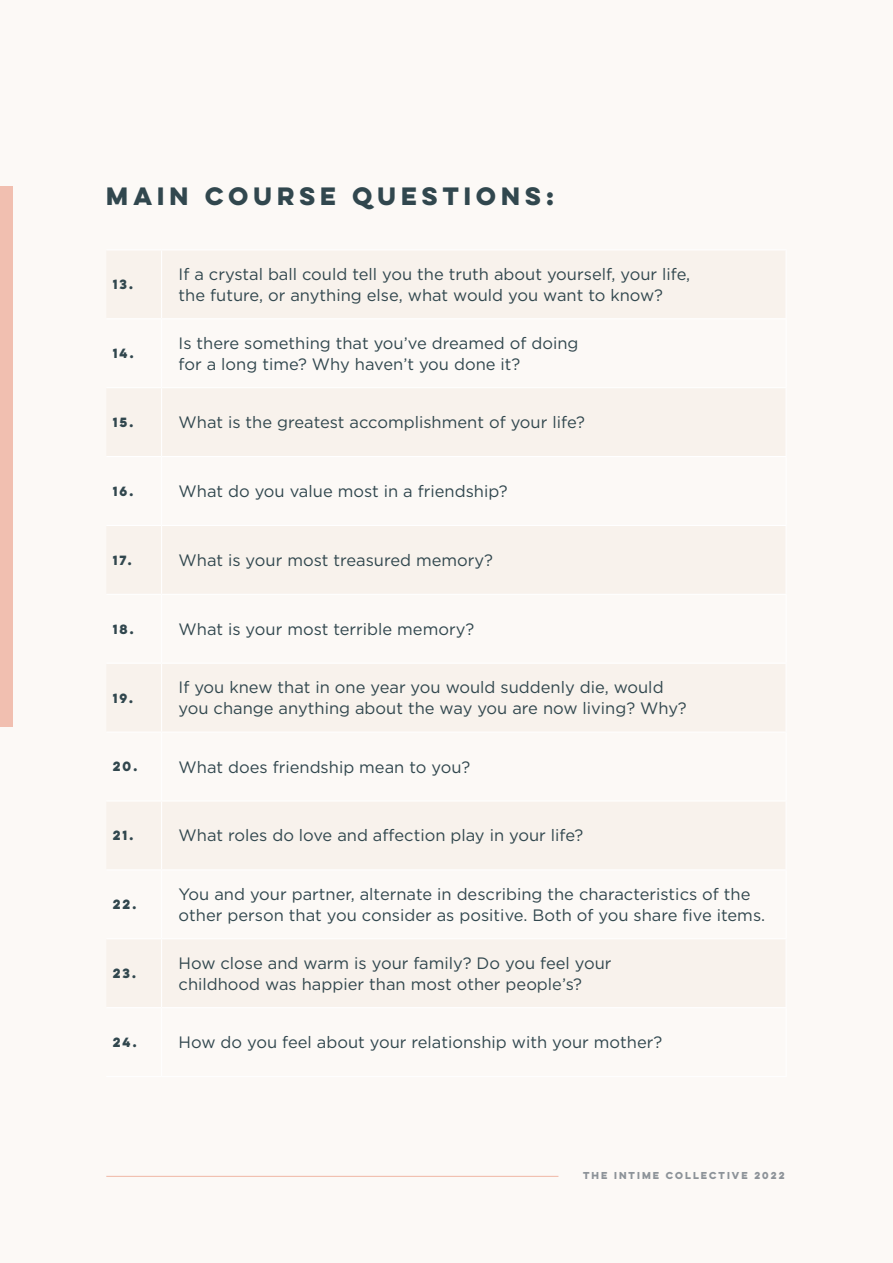
<style>
.page{position:relative;width:893px;height:1263px;background:#fcf9f6}
.page>*{position:absolute;margin:0;border:0;box-sizing:border-box;transform-origin:0 0}
.t1{font:700 22.5px "Lulo Clean One";color:#31474e}
.t2{font:16.5px/21px "Gotham";color:#31474e}
.t3{font:700 12px "Lulo Clean One";letter-spacing:-.05em;color:#31474e}
.t4{font:700 9px "Lulo Clean One";color:#8d9399}
.s1{font-family:"Lulo Clean One";font-weight:700;font-size:12px}
</style>
<div class="page">
<div style="left:0;top:186px;width:13px;height:540px;background:#f1bfb0"></div>
<hr style="left:106px;top:1176px;width:452px;height:1px;background:#f1beae">
<hr style="left:106px;top:249px;width:56px;height:1px;background:#fff">
<hr style="left:162px;top:249px;width:625px;height:1px;background:#fff">
<hr style="left:161px;top:250px;width:1px;height:68px;background:#fff">
<hr style="left:785px;top:250px;width:2px;height:68px;background:#fff">
<hr style="left:106px;top:318px;width:56px;height:1px;background:#fff">
<hr style="left:162px;top:318px;width:625px;height:1px;background:#fff">
<hr style="left:161px;top:319px;width:1px;height:68px;background:#fff">
<hr style="left:785px;top:319px;width:2px;height:68px;background:#fff">
<hr style="left:106px;top:387px;width:56px;height:1px;background:#fff">
<hr style="left:162px;top:387px;width:625px;height:1px;background:#fff">
<hr style="left:161px;top:388px;width:1px;height:68px;background:#fff">
<hr style="left:785px;top:388px;width:2px;height:68px;background:#fff">
<hr style="left:106px;top:456px;width:56px;height:1px;background:#fff">
<hr style="left:162px;top:456px;width:625px;height:1px;background:#fff">
<hr style="left:161px;top:457px;width:1px;height:68px;background:#fff">
<hr style="left:785px;top:457px;width:2px;height:68px;background:#fff">
<hr style="left:106px;top:525px;width:56px;height:1px;background:#fff">
<hr style="left:162px;top:525px;width:625px;height:1px;background:#fff">
<hr style="left:161px;top:526px;width:1px;height:68px;background:#fff">
<hr style="left:785px;top:526px;width:2px;height:68px;background:#fff">
<hr style="left:106px;top:594px;width:56px;height:1px;background:#fff">
<hr style="left:162px;top:594px;width:625px;height:1px;background:#fff">
<hr style="left:161px;top:595px;width:1px;height:68px;background:#fff">
<hr style="left:785px;top:595px;width:2px;height:68px;background:#fff">
<hr style="left:106px;top:663px;width:56px;height:1px;background:#fff">
<hr style="left:162px;top:663px;width:625px;height:1px;background:#fff">
<hr style="left:161px;top:664px;width:1px;height:67px;background:#fff">
<hr style="left:785px;top:664px;width:2px;height:67px;background:#fff">
<hr style="left:106px;top:731px;width:56px;height:2px;background:#fff">
<hr style="left:162px;top:731px;width:625px;height:2px;background:#fff">
<hr style="left:161px;top:733px;width:1px;height:67px;background:#fff">
<hr style="left:785px;top:733px;width:2px;height:67px;background:#fff">
<hr style="left:106px;top:800px;width:56px;height:1px;background:#fff">
<hr style="left:162px;top:800px;width:625px;height:1px;background:#fff">
<hr style="left:161px;top:801px;width:1px;height:68px;background:#fff">
<hr style="left:785px;top:801px;width:2px;height:68px;background:#fff">
<hr style="left:106px;top:869px;width:56px;height:1px;background:#fff">
<hr style="left:162px;top:869px;width:625px;height:1px;background:#fff">
<hr style="left:161px;top:870px;width:1px;height:68px;background:#fff">
<hr style="left:785px;top:870px;width:2px;height:68px;background:#fff">
<hr style="left:106px;top:938px;width:56px;height:1px;background:#fff">
<hr style="left:162px;top:938px;width:625px;height:1px;background:#fff">
<hr style="left:161px;top:939px;width:1px;height:68px;background:#fff">
<hr style="left:785px;top:939px;width:2px;height:68px;background:#fff">
<hr style="left:106px;top:1007px;width:56px;height:1px;background:#fff">
<hr style="left:162px;top:1007px;width:625px;height:1px;background:#fff">
<hr style="left:161px;top:1008px;width:1px;height:68px;background:#fff">
<hr style="left:785px;top:1008px;width:2px;height:68px;background:#fff">
<hr style="left:106px;top:1076px;width:56px;height:1px;background:#fff">
<hr style="left:162px;top:1076px;width:625px;height:1px;background:#fff">
<h1 class="t1" style="left:106px;top:178px;width:454px">MAIN COURSE QUESTIONS:</h1>
<p class="t3" style="left:113px;top:275px;width:25px">13.</p>
<p class="t2" style="left:179px;top:263px;width:513px">If a crystal ball could tell you the truth about yourself, your life, the future, or anything else, what would you want to know?</p>
<p class="t3" style="left:113px;top:344px;width:25px">14.</p>
<p class="t2" style="left:179px;top:332px;width:401px">Is there something that you’ve dreamed of doing for a long time? Why haven’t you done it?</p>
<p class="t3" style="left:113px;top:413px;width:25px">15.</p>
<p class="t2" style="left:179px;top:411px;width:408px">What is the greatest accomplishment of your life?</p>
<p class="t3" style="left:113px;top:482px;width:25px">16.</p>
<p class="t2" style="left:179px;top:480px;width:331px">What do you value most in a friendship?</p>
<p class="t3" style="left:113px;top:551px;width:23px">17.</p>
<p class="t2" style="left:179px;top:549px;width:316px">What is your most treasured memory?</p>
<p class="t3" style="left:113px;top:619px;width:25px">18.</p>
<p class="t2" style="left:179px;top:618px;width:297px">What is your most terrible memory?</p>
<p class="t3" style="left:113px;top:688px;width:24px">19.</p>
<p class="t2" style="left:179px;top:676px;width:510px">If you knew that in one year you would suddenly die, would you change anything about the way you are now living? Why?</p>
<p class="t2" style="left:113px;top:756px;width:359px"><span class="s1">20.</span> What does friendship mean to you?</p>
<p class="t3" style="left:113px;top:826px;width:25px">21.</p>
<p class="t2" style="left:179px;top:825px;width:406px">What roles do love and affection play in your life?</p>
<p class="t3" style="left:113px;top:895px;width:28px">22.</p>
<p class="t2" style="left:179px;top:883px;width:588px">You and your partner, alternate in describing the characteristics of the other person that you consider as positive. Both of you share five items.</p>
<p class="t3" style="left:113px;top:964px;width:28px">23.</p>
<p class="t2" style="left:179px;top:952px;width:435px">How close and warm is your family? Do you feel your childhood was happier than most other people’s?</p>
<p class="t2" style="left:113px;top:1031px;width:551px"><span class="s1">24.</span> How do you feel about your relationship with your mother?</p>
<p class="t4" style="left:583px;top:1169px;width:205px">THE INTIME COLLECTIVE 2022</p>
</div>
